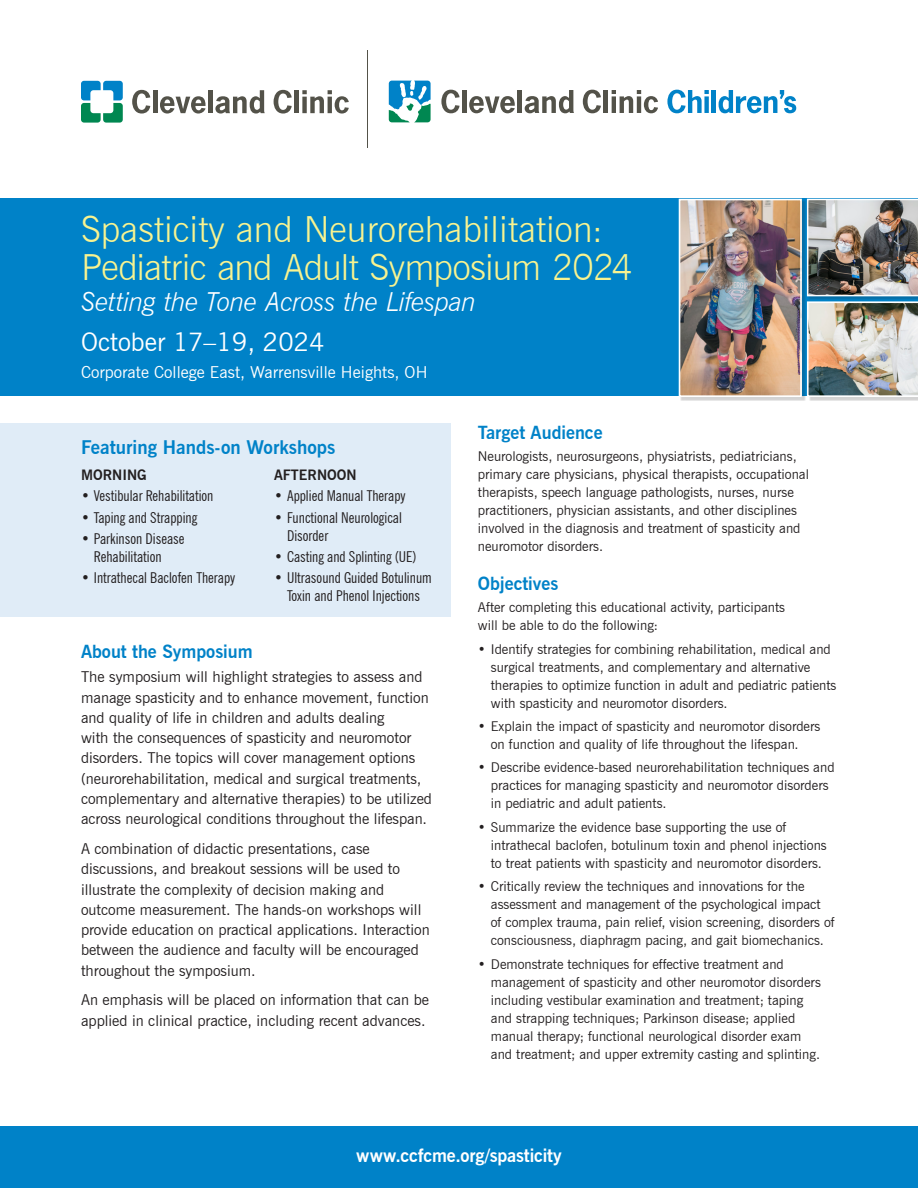
<style>
.page{position:relative;width:918px;height:1188px;background:#fff}
.page>*{position:absolute;margin:0;border:0;box-sizing:border-box;transform-origin:0 0}
.t1{font:300 36px/37.5px "News Gothic BT";letter-spacing:.005em;color:#f8f390}
.t2{font:italic 300 26.25px "News Gothic BT";letter-spacing:-.015em;color:#fff}
.t3{font:25.5px "News Gothic BT";letter-spacing:.005em;color:#fff}
.t4{font:700 18.75px "News Gothic BT";color:#0082c8}
.t5{font:700 18px "News Gothic BT";color:#0082c8}
.t6{font:700 18px "News Gothic BT";letter-spacing:-.005em;color:#fff}
.t7{font:16.5px "News Gothic BT";letter-spacing:.005em;color:#fff}
.t8{font:15px/20.2px "News Gothic BT";color:#231f20}
.t9{font:condensed 15px/18px "News Gothic BT";color:#231f20}
.t10{font:700 14.25px "News Gothic BT";color:#231f20}
.t11{font:13.5px/18px "News Gothic BT";color:#231f20}
</style>
<div class="page">
<div style="left:0;top:198px;width:918px;height:198px;background:#0082c8"></div>
<svg style="left:81px;top:81px;width:42px;height:42px"></svg>
<svg style="left:132px;top:90px;width:18px;height:24px"></svg>
<hr style="left:153px;top:90px;width:4px;height:23px;background:#535249">
<svg style="left:160px;top:96px;width:46px;height:18px"></svg>
<div style="left:208px;top:90px;width:5px;height:23px;background:#535249"></div>
<svg style="left:274px;top:90px;width:18px;height:24px"></svg>
<div style="left:294px;top:90px;width:5px;height:23px;background:#535249"></div>
<svg style="left:302px;top:90px;width:47px;height:24px"></svg>
<svg style="left:215px;top:90px;width:50px;height:24px"></svg>
<hr style="left:367px;top:50px;width:1px;height:98px;background:#535249">
<svg style="left:389px;top:81px;width:42px;height:41px"></svg>
<svg style="left:441px;top:90px;width:19px;height:23px"></svg>
<div style="left:462px;top:90px;width:5px;height:23px;background:#535249"></div>
<svg style="left:469px;top:96px;width:46px;height:17px"></svg>
<hr style="left:518px;top:90px;width:4px;height:23px;background:#535249">
<svg style="left:583px;top:90px;width:18px;height:23px"></svg>
<hr style="left:604px;top:90px;width:4px;height:23px;background:#535249">
<svg style="left:612px;top:90px;width:46px;height:23px"></svg>
<svg style="left:525px;top:90px;width:49px;height:23px"></svg>
<svg style="left:667px;top:90px;width:42px;height:23px"></svg>
<div style="left:704px;top:96px;width:5px;height:17px;background:#0082c8"></div>
<hr style="left:712px;top:90px;width:4px;height:23px;background:#0082c8">
<svg style="left:719px;top:90px;width:77px;height:23px"></svg>
<div style="left:0;top:423px;width:451px;height:194px;background:#e0ecf7"></div>
<div style="left:809px;top:303px;width:109px;height:98px;background:#d3d3d3"></div>
<img style="left:807px;top:199px;width:111px;height:198px">
<div style="left:681px;top:201px;width:125px;height:200px;background:#231f20;opacity:.2"></div>
<img style="left:682px;top:202px;width:117px;height:192px">
<div style="left:679px;top:199px;width:123px;height:198px;border:2px solid #fff"></div>
<div style="left:0;top:1126px;width:918px;height:62px;background:#0082c8"></div>
<h1 class="t1" style="left:81px;top:210px;width:554px">Spasticity and Neurorehabilitation:<br>Pediatric and Adult Symposium 2024</h1>
<h2 class="t2" style="left:81px;top:286px;width:396px">Setting the Tone Across the Lifespan</h2>
<h3 class="t3" style="left:81px;top:327px;width:245px">October 17–19, 2024</h3>
<p class="t7" style="left:81px;top:362px;width:348px">Corporate College East, Warrensville Heights, OH</p>
<h3 class="t4" style="left:81px;top:435px;width:256px">Featuring Hands-on Workshops</h3>
<p class="t10" style="left:81px;top:466px;width:67px">MORNING</p>
<p class="t9" style="left:81px;top:487px;width:134px">• Vestibular Rehabilitation</p>
<p class="t9" style="left:81px;top:508px;width:118px">• Taping and Strapping</p>
<p class="t9" style="left:94px;top:529px;width:92px;text-indent:-13px">• Parkinson Disease<br>Rehabilitation</p>
<p class="t9" style="left:81px;top:569px;width:156px">• Intrathecal Baclofen Therapy</p>
<p class="t10" style="left:274px;top:466px;width:84px">AFTERNOON</p>
<p class="t9" style="left:274px;top:487px;width:133px">• Applied Manual Therapy</p>
<p class="t9" style="left:287px;top:508px;width:116px;text-indent:-13px">• Functional Neurological<br>Disorder</p>
<p class="t9" style="left:274px;top:547px;width:144px">• Casting and Splinting (UE)</p>
<p class="t9" style="left:274px;top:569px;width:159px;text-align:center">• Ultrasound Guided Botulinum<br>Toxin and Phenol Injections</p>
<h3 class="t5" style="left:81px;top:640px;width:173px">About the Symposium</h3>
<p class="t8" style="left:81px;top:667px;width:352px">The symposium will highlight strategies to assess and manage spasticity and to enhance movement, function and quality of life in children and adults dealing<br>with the consequences of spasticity and neuromotor disorders. The topics will cover management options (neurorehabilitation, medical and surgical treatments, complementary and alternative therapies) to be utilized across neurological conditions throughout the lifespan.</p>
<p class="t8" style="left:81px;top:838px;width:350px">A combination of didactic presentations, case discussions, and breakout sessions will be used to illustrate the complexity of decision making and outcome measurement. The hands-on workshops will provide education on practical applications. Interaction between the audience and faculty will be encouraged throughout the symposium.</p>
<p class="t8" style="left:81px;top:990px;width:349px">An emphasis will be placed on information that can be applied in clinical practice, including recent advances.</p>
<h3 class="t5" style="left:478px;top:422px;width:126px">Target Audience</h3>
<p class="t11" style="left:478px;top:448px;width:333px">Neurologists, neurosurgeons, physiatrists, pediatricians, primary care physicians, physical therapists, occupational therapists, speech language pathologists, nurses, nurse practitioners, physician assistants, and other disciplines involved in the diagnosis and treatment of spasticity and neuromotor disorders.</p>
<h3 class="t5" style="left:478px;top:573px;width:82px">Objectives</h3>
<p class="t11" style="left:478px;top:598px;width:309px">After completing this educational activity, participants will be able to do the following:</p>
<p class="t11" style="left:491px;top:640px;width:347px;text-indent:-13px">• Identify strategies for combining rehabilitation, medical and surgical treatments, and complementary and alternative therapies to optimize function in adult and pediatric patients with spasticity and neuromotor disorders.</p>
<p class="t11" style="left:491px;top:717px;width:331px;text-indent:-13px">• Explain the impact of spasticity and neuromotor disorders on function and quality of life throughout the lifespan.</p>
<p class="t11" style="left:491px;top:759px;width:345px;text-indent:-13px">• Describe evidence-based neurorehabilitation techniques and practices for managing spasticity and neuromotor disorders in pediatric and adult patients.</p>
<p class="t11" style="left:491px;top:818px;width:337px;text-indent:-13px">• Summarize the evidence base supporting the use of intrathecal baclofen, botulinum toxin and phenol injections to treat patients with spasticity and neuromotor disorders.</p>
<p class="t11" style="left:491px;top:877px;width:345px;text-indent:-13px">• Critically review the techniques and innovations for the assessment and management of the psychological impact<br>of complex trauma, pain relief, vision screening, disorders of consciousness, diaphragm pacing, and gait biomechanics.</p>
<p class="t11" style="left:491px;top:955px;width:332px;text-indent:-13px">• Demonstrate techniques for effective treatment and management of spasticity and other neuromotor disorders including vestibular examination and treatment; taping and strapping techniques; Parkinson disease; applied manual therapy; functional neurological disorder exam and treatment; and upper extremity casting and splinting.</p>
<h3 class="t6" style="left:356px;top:1145px;width:207px">www.ccfcme.org/spasticity</h3>
</div>
